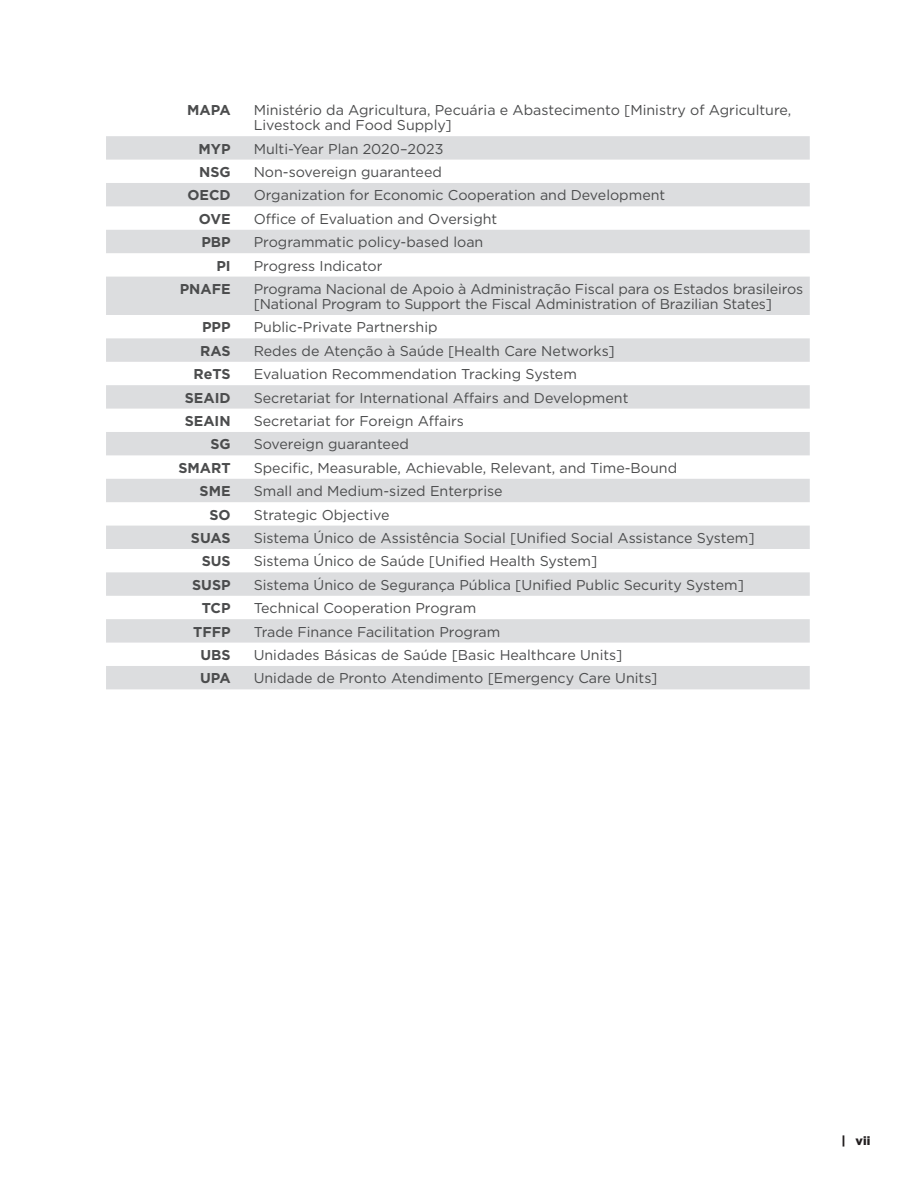
<style>
.page{position:relative;width:918px;height:1188px;background:#fff}
.page>*{position:absolute;margin:0;border:0;box-sizing:border-box;transform-origin:0 0}
.t1{font:14.25px/15px "Gotham";color:#4b4c4d}
.t2{font:700 14.25px "Gotham";color:#4b4c4d}
.t3{font:900 12px "Gotham";color:#231f20}
</style>
<div class="page">
<svg style="left:106px;top:136px;width:704px;height:553px;fill:#dcdddf"></svg>
<p class="t2" style="left:187px;top:101px;width:45px">MAPA</p>
<p class="t1" style="left:254px;top:102px;width:539px">Ministério da Agricultura, Pecuária e Abastecimento [Ministry of Agriculture,<br>Livestock and Food Supply]</p>
<p class="t2" style="left:199px;top:139px;width:34px">MYP</p>
<p class="t1" style="left:254px;top:141px;width:191px">Multi-Year Plan 2020–2023</p>
<p class="t2" style="left:199px;top:163px;width:33px">NSG</p>
<p class="t1" style="left:254px;top:164px;width:190px">Non-sovereign guaranteed</p>
<p class="t2" style="left:187px;top:186px;width:45px">OECD</p>
<p class="t1" style="left:254px;top:188px;width:413px">Organization for Economic Cooperation and Development</p>
<p class="t2" style="left:199px;top:209px;width:33px">OVE</p>
<p class="t1" style="left:254px;top:211px;width:245px">Office of Evaluation and Oversight</p>
<p class="t2" style="left:201px;top:233px;width:31px">PBP</p>
<p class="t1" style="left:254px;top:234px;width:231px">Programmatic policy-based loan</p>
<p class="t2" style="left:216px;top:256px;width:16px">PI</p>
<p class="t1" style="left:254px;top:258px;width:130px">Progress Indicator</p>
<p class="t2" style="left:180px;top:279px;width:52px">PNAFE</p>
<p class="t1" style="left:254px;top:281px;width:551px">Programa Nacional de Apoio à Administração Fiscal para os Estados brasileiros [National Program to Support the Fiscal Administration of Brazilian States]</p>
<p class="t2" style="left:202px;top:318px;width:30px">PPP</p>
<p class="t1" style="left:254px;top:320px;width:185px">Public-Private Partnership</p>
<p class="t2" style="left:200px;top:341px;width:32px">RAS</p>
<p class="t1" style="left:254px;top:343px;width:363px">Redes de Atenção à Saúde [Health Care Networks]</p>
<p class="t2" style="left:194px;top:365px;width:39px">ReTS</p>
<p class="t1" style="left:254px;top:366px;width:325px">Evaluation Recommendation Tracking System</p>
<p class="t2" style="left:185px;top:388px;width:47px">SEAID</p>
<p class="t1" style="left:254px;top:390px;width:376px">Secretariat for International Affairs and Development</p>
<p class="t2" style="left:185px;top:411px;width:47px">SEAIN</p>
<p class="t1" style="left:254px;top:413px;width:212px">Secretariat for Foreign Affairs</p>
<p class="t2" style="left:210px;top:435px;width:22px">SG</p>
<p class="t1" style="left:254px;top:437px;width:157px">Sovereign guaranteed</p>
<p class="t2" style="left:178px;top:458px;width:54px">SMART</p>
<p class="t1" style="left:254px;top:460px;width:425px">Specific, Measurable, Achievable, Relevant, and Time-Bound</p>
<p class="t2" style="left:200px;top:482px;width:33px">SME</p>
<p class="t1" style="left:254px;top:483px;width:250px">Small and Medium-sized Enterprise</p>
<p class="t2" style="left:209px;top:505px;width:23px">SO</p>
<p class="t1" style="left:254px;top:507px;width:137px">Strategic Objective</p>
<p class="t2" style="left:191px;top:528px;width:41px">SUAS</p>
<p class="t1" style="left:254px;top:530px;width:502px">Sistema Único de Assistência Social [Unified Social Assistance System]</p>
<p class="t2" style="left:202px;top:552px;width:31px">SUS</p>
<p class="t1" style="left:254px;top:554px;width:345px">Sistema Único de Saúde [Unified Health System]</p>
<p class="t2" style="left:192px;top:575px;width:40px">SUSP</p>
<p class="t1" style="left:254px;top:577px;width:492px">Sistema Único de Segurança Pública [Unified Public Security System]</p>
<p class="t2" style="left:202px;top:599px;width:30px">TCP</p>
<p class="t1" style="left:254px;top:600px;width:224px">Technical Cooperation Program</p>
<p class="t2" style="left:193px;top:622px;width:39px">TFFP</p>
<p class="t1" style="left:254px;top:624px;width:248px">Trade Finance Facilitation Program</p>
<p class="t2" style="left:201px;top:645px;width:32px">UBS</p>
<p class="t1" style="left:254px;top:647px;width:370px">Unidades Básicas de Saúde [Basic Healthcare Units]</p>
<p class="t2" style="left:200px;top:669px;width:32px">UPA</p>
<p class="t1" style="left:254px;top:671px;width:405px">Unidade de Pronto Atendimento [Emergency Care Units]</p>
<p class="t3" style="left:841px;top:1133px;width:30px">| vii</p>
</div>
